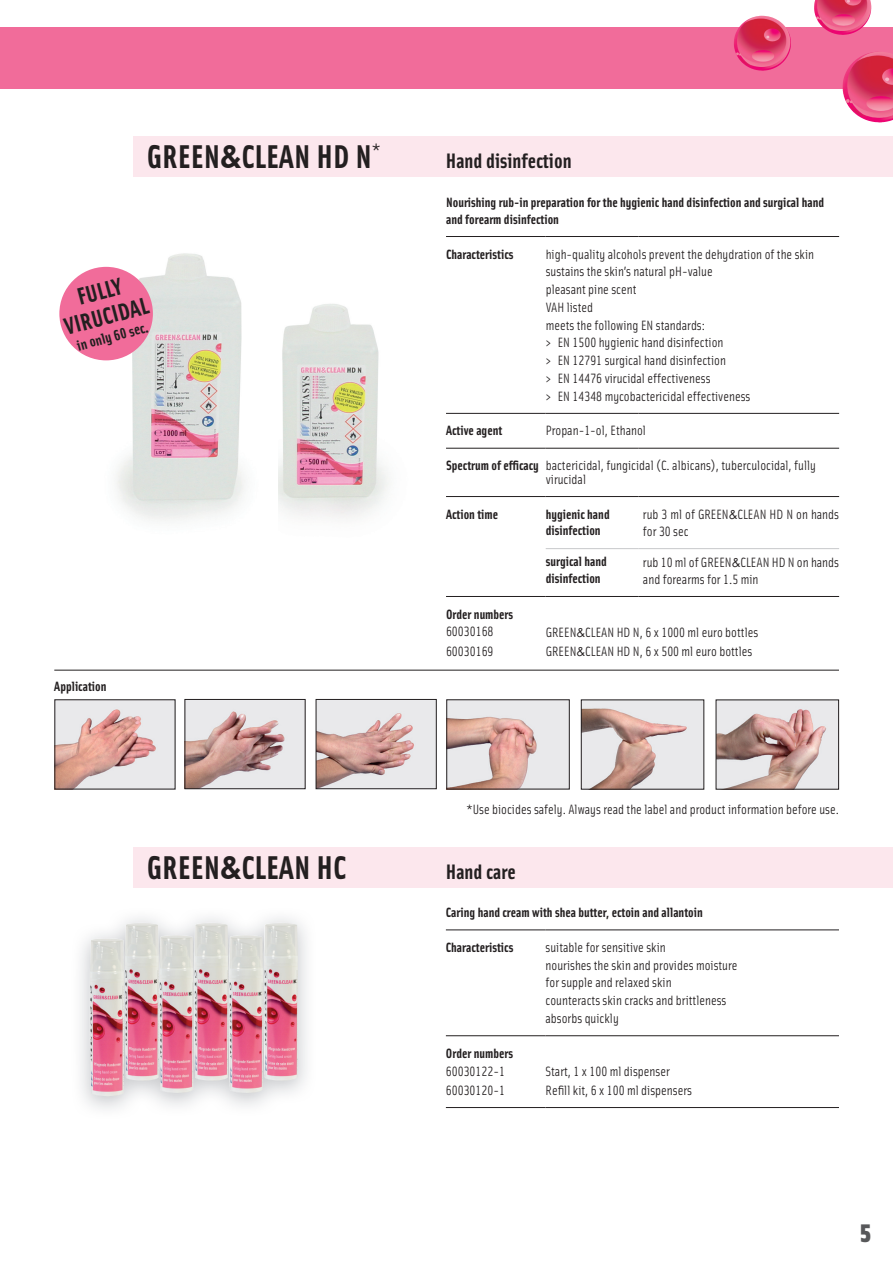
<style>
.page{position:relative;width:893px;height:1263px;background:#fff}
.page>*{position:absolute;margin:0;border:0;box-sizing:border-box;transform-origin:0 0}
.t1{font:33px "Solex Bold Lining";color:#231f20}
.t2{font:25.5px "Solex Black Lining";color:#57585a}
.t3{font:24px/25.5px "Solex Bold Lining";color:#231f20;text-align:center}
.t4{font:21px "Solex Bold Lining";color:#231f20}
.t5{font:15px "Solex Bold Lining";color:#231f20}
.t6{font:13.5px/17.7px "Solex Regular Lining";color:#231f20}
.t7{font:13.5px/16.5px "Solex Bold Lining";color:#231f20}
.s1{font-family:"Futura";font-weight:800;font-size:30px}
.s2{font-family:"Solex Bold Lining"}
.s3{font-family:"Futura"}
</style>
<div class="page">
<div style="left:134px;top:136px;width:759px;height:40px;background:#fce7ed"></div>
<div style="left:134px;top:847px;width:759px;height:40px;background:#fce7ed"></div>
<img style="left:80px;top:918px;width:227px;height:191px">
<img style="left:194px;top:923px;width:104px;height:158px">
<hr style="left:54px;top:670px;width:785px;height:1px;background:#231f20">
<div style="left:0;top:27px;width:893px;height:61px;background:#f16c9a"></div>
<img style="left:843px;top:52px;width:34px;height:69px">
<img style="left:814px;top:0;width:57px;height:35px">
<img style="left:734px;top:16px;width:36px;height:55px">
<img style="left:187px;top:701px;width:117px;height:86px">
<div style="left:185px;top:699px;width:121px;height:90px;border:1px solid #231f20"></div>
<img style="left:56px;top:701px;width:117px;height:86px">
<div style="left:54px;top:699px;width:121px;height:90px;border:1px solid #231f20"></div>
<img style="left:448px;top:701px;width:120px;height:86px">
<div style="left:446px;top:699px;width:124px;height:90px;border:1px solid #231f20"></div>
<img style="left:318px;top:701px;width:117px;height:86px">
<div style="left:316px;top:699px;width:121px;height:90px;border:1px solid #231f20"></div>
<img style="left:718px;top:701px;width:119px;height:86px">
<img style="left:583px;top:701px;width:119px;height:86px">
<hr style="left:446px;top:413px;width:100px;height:1px;background:#231f20">
<hr style="left:546px;top:413px;width:93px;height:1px;background:#231f20">
<hr style="left:639px;top:413px;width:200px;height:1px;background:#231f20">
<hr style="left:446px;top:448px;width:100px;height:1px;background:#231f20">
<hr style="left:546px;top:448px;width:93px;height:1px;background:#231f20">
<hr style="left:639px;top:448px;width:200px;height:1px;background:#231f20">
<hr style="left:446px;top:496px;width:100px;height:1px;background:#231f20">
<hr style="left:546px;top:496px;width:93px;height:1px;background:#231f20">
<hr style="left:639px;top:496px;width:200px;height:1px;background:#231f20">
<hr style="left:446px;top:596px;width:100px;height:1px;background:#231f20">
<hr style="left:546px;top:596px;width:93px;height:1px;background:#231f20">
<hr style="left:639px;top:596px;width:200px;height:1px;background:#231f20">
<hr style="left:446px;top:236px;width:100px;height:1px;background:#231f20">
<hr style="left:546px;top:236px;width:93px;height:1px;background:#231f20">
<hr style="left:639px;top:236px;width:200px;height:1px;background:#231f20">
<hr style="left:546px;top:548px;width:93px;height:1px;background:#c7c8ca">
<hr style="left:639px;top:548px;width:200px;height:1px;background:#c7c8ca">
<hr style="left:446px;top:1035px;width:100px;height:1px;background:#231f20">
<hr style="left:546px;top:1035px;width:293px;height:1px;background:#231f20">
<hr style="left:446px;top:929px;width:100px;height:1px;background:#231f20">
<hr style="left:546px;top:929px;width:293px;height:1px;background:#231f20">
<hr style="left:446px;top:1107px;width:100px;height:1px;background:#231f20">
<hr style="left:546px;top:1107px;width:293px;height:1px;background:#231f20">
<img style="left:278px;top:304px;width:111px;height:215px">
<img style="left:59px;top:253px;width:186px;height:268px">
<div style="left:59px;top:267px;width:94px;height:93px;background:#f16c9a;border-radius:50%"></div>
<h1 class="t1" style="left:147px;top:135px;width:236px">GREEN<span class="s1">&amp;</span>CLEAN HD N<sup>*</sup></h1>
<h3 class="t3" style="left:54px;top:289px;width:88px;rotate:-15deg">FULLY<br>VIRUCIDAL</h3>
<p class="t5" style="left:75px;top:336px;width:75px;rotate:-15deg">in only 60 sec.</p>
<p class="t7" style="left:54px;top:677px;width:54px">Application</p>
<h1 class="t1" style="left:147px;top:846px;width:201px">GREEN<span class="s1">&amp;</span>CLEAN HC</h1>
<h3 class="t4" style="left:446px;top:147px;width:127px">Hand disinfection</h3>
<p class="t7" style="left:446px;top:194px;width:380px">Nourishing rub-in preparation for the hygienic hand disinfection and surgical hand and forearm disinfection</p>
<p class="t7" style="left:446px;top:245px;width:69px">Characteristics</p>
<p class="t6" style="left:546px;top:245px;width:270px">high-quality alcohols prevent the dehydration of the skin sustains the skin’s natural pH-value<br>pleasant pine scent<br>VAH listed<br>meets the following EN standards:<br>&gt; EN 1500 hygienic hand disinfection<br>&gt; EN 12791 surgical hand disinfection<br>&gt; EN 14476 virucidal effectiveness<br>&gt; EN 14348 mycobactericidal effectiveness</p>
<p class="t7" style="left:446px;top:422px;width:58px">Active agent</p>
<p class="t6" style="left:546px;top:421px;width:102px">Propan-1-ol, Ethanol</p>
<p class="t6" style="left:546px;top:458px;width:272px;line-height:13.5px;text-indent:-100px"><span class="s2">Spectrum of efficacy</span> bactericidal, fungicidal (C. albicans), tuberculocidal, fully virucidal</p>
<p class="t7" style="left:446px;top:505px;width:54px">Action time</p>
<p class="t7" style="left:546px;top:505px;width:65px">hygienic hand disinfection</p>
<p class="t6" style="left:643px;top:506px;width:198px;line-height:16.5px">rub 3 ml of GREEN<span class="s3">&amp;</span>CLEAN HD N on hands for 30 sec</p>
<p class="t7" style="left:546px;top:553px;width:63px">surgical hand disinfection</p>
<p class="t6" style="left:643px;top:554px;width:198px;line-height:16.5px">rub 10 ml of GREEN<span class="s3">&amp;</span>CLEAN HD N on hands and forearms for 1.5 min</p>
<p class="t7" style="left:446px;top:605px;width:69px">Order numbers</p>
<p class="t6" style="left:446px;top:622px;width:49px">60030168</p>
<p class="t6" style="left:546px;top:623px;width:214px">GREEN<span class="s3">&amp;</span>CLEAN HD N, 6 x 1000 ml euro bottles</p>
<p class="t6" style="left:446px;top:641px;width:49px">60030169</p>
<p class="t6" style="left:546px;top:642px;width:208px">GREEN<span class="s3">&amp;</span>CLEAN HD N, 6 x 500 ml euro bottles</p>
<p class="t6" style="left:466px;top:800px;width:374px">*Use biocides safely. Always read the label and product information before use.</p>
<h3 class="t4" style="left:446px;top:858px;width:72px">Hand care</h3>
<p class="t7" style="left:446px;top:903px;width:258px">Caring hand cream with shea butter, ectoin and allantoin</p>
<p class="t7" style="left:446px;top:938px;width:69px">Characteristics</p>
<p class="t6" style="left:546px;top:938px;width:194px">suitable for sensitive skin<br>nourishes the skin and provides moisture for supple and relaxed skin<br>counteracts skin cracks and brittleness absorbs quickly</p>
<p class="t7" style="left:446px;top:1044px;width:69px">Order numbers</p>
<p class="t6" style="left:446px;top:1061px;width:61px">60030122-1</p>
<p class="t6" style="left:546px;top:1061px;width:126px">Start, 1 x 100 ml dispenser</p>
<p class="t6" style="left:446px;top:1081px;width:61px">60030120-1</p>
<p class="t6" style="left:546px;top:1081px;width:148px">Refill kit, 6 x 100 ml dispensers</p>
<h2 class="t2" style="left:859px;top:1215px;width:14px">5</h2>
</div>
